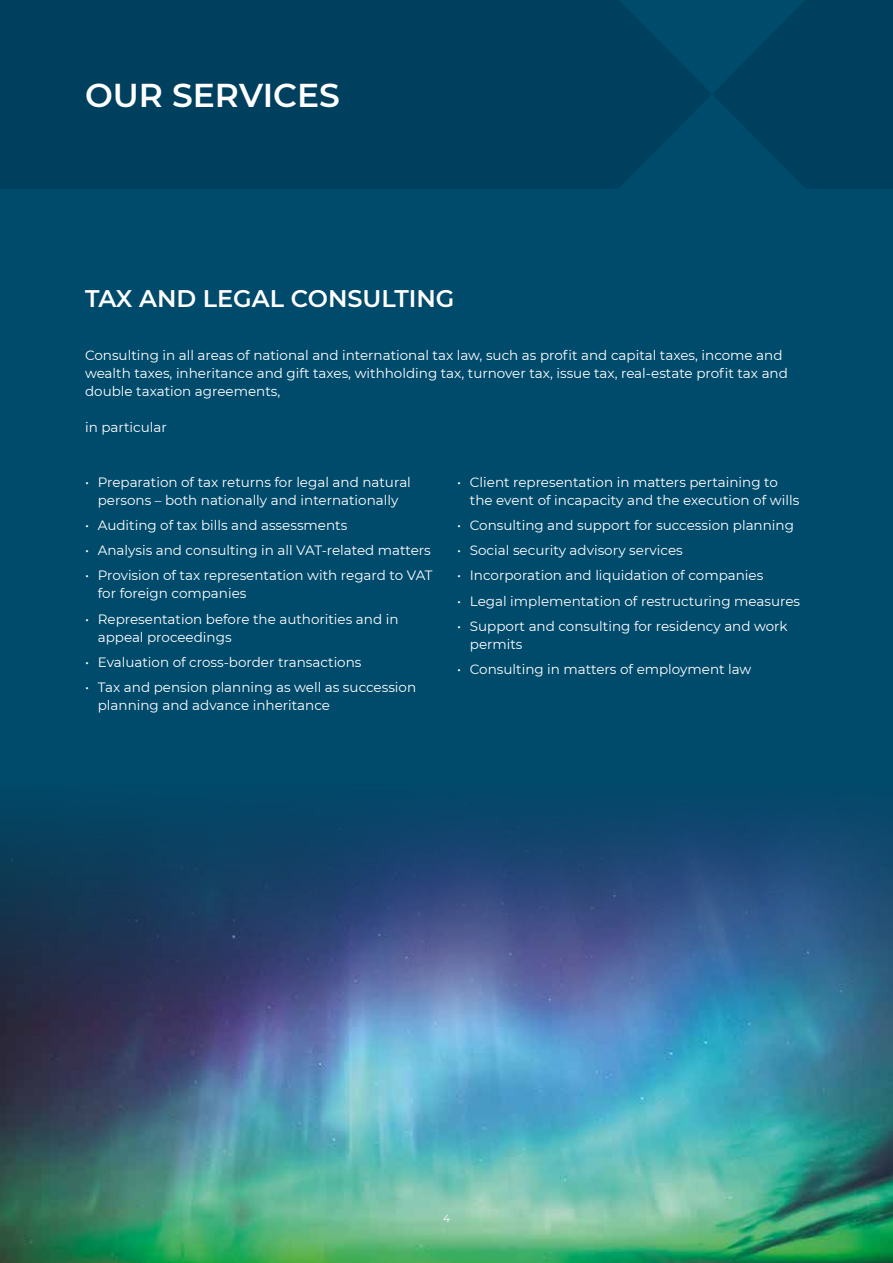
<style>
.page{position:relative;width:893px;height:1263px;background:#004b6c}
.page>*{position:absolute;margin:0;border:0;box-sizing:border-box;transform-origin:0 0}
.t1{font:600 33px "Montserrat";color:#fff}
.t2{font:600 24px "Montserrat";color:#fff}
.t3{font:13.5px/18px "Montserrat";color:#fff}
.t4{font:10.5px "Montserrat";color:#fff}
</style>
<div class="page">
<img style="left:0;top:804px;width:893px;height:459px">
<div style="left:0;top:0;width:711px;height:189px;background:#00405f"></div>
<svg style="left:713px;top:0;width:180px;height:189px"></svg>
<h1 class="t1" style="left:85px;top:71px;width:256px">OUR SERVICES</h1>
<h2 class="t2" style="left:85px;top:282px;width:371px">TAX AND LEGAL CONSULTING</h2>
<p class="t3" style="left:85px;top:346px;width:704px">Consulting in all areas of national and international tax law, such as profit and capital taxes, income and wealth taxes, inheritance and gift taxes, withholding tax, turnover tax, issue tax, real-estate profit tax and double taxation agreements,</p>
<p class="t3" style="left:85px;top:418px;width:83px">in particular</p>
<p class="t3" style="left:85px;top:472px;width:327px;text-align:center">• Preparation of tax returns for legal and natural persons – both nationally and internationally</p>
<p class="t3" style="left:85px;top:516px;width:264px">• Auditing of tax bills and assessments</p>
<p class="t3" style="left:85px;top:541px;width:347px">• Analysis and consulting in all VAT-related matters</p>
<p class="t3" style="left:98px;top:566px;width:336px;text-indent:-13px">• Provision of tax representation with regard to VAT for foreign companies</p>
<p class="t3" style="left:98px;top:609px;width:302px;text-indent:-13px">• Representation before the authorities and in appeal proceedings</p>
<p class="t3" style="left:85px;top:653px;width:278px">• Evaluation of cross-border transactions</p>
<p class="t3" style="left:98px;top:678px;width:320px;text-indent:-13px">• Tax and pension planning as well as succession planning and advance inheritance</p>
<p class="t3" style="left:470px;top:472px;width:331px;text-indent:-13px">• Client representation in matters pertaining to the event of incapacity and the execution of wills</p>
<p class="t3" style="left:457px;top:516px;width:338px">• Consulting and support for succession planning</p>
<p class="t3" style="left:457px;top:541px;width:227px">• Social security advisory services</p>
<p class="t3" style="left:457px;top:566px;width:308px">• Incorporation and liquidation of companies</p>
<p class="t3" style="left:457px;top:591px;width:345px">• Legal implementation of restructuring measures</p>
<p class="t3" style="left:470px;top:617px;width:319px;text-indent:-13px">• Support and consulting for residency and work permits</p>
<p class="t3" style="left:457px;top:660px;width:296px">• Consulting in matters of employment law</p>
<p class="t4" style="left:443px;top:1211px;width:8px">4</p>
</div>
